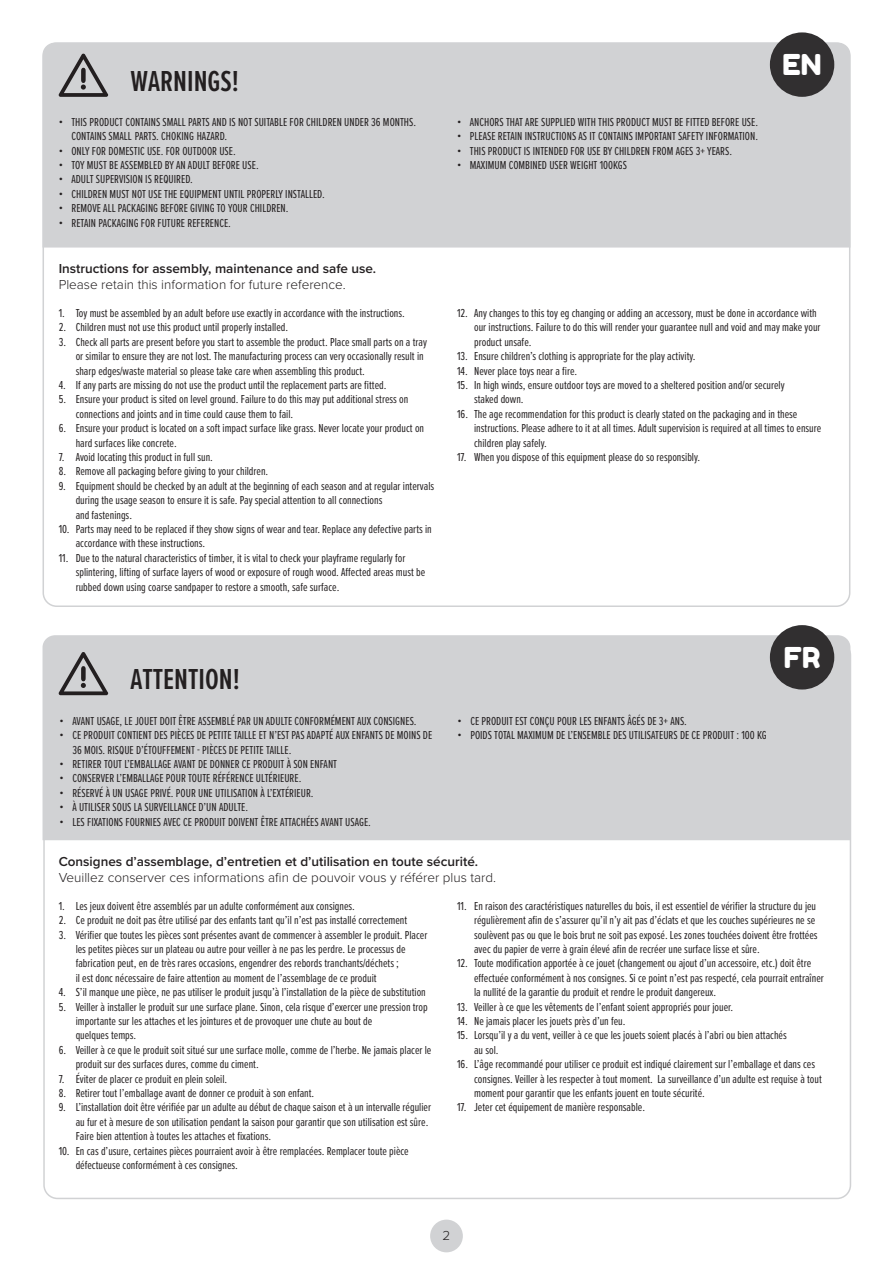
<style>
.page{position:relative;width:893px;height:1263px;background:#fff}
.page>*{position:absolute;margin:0;border:0;box-sizing:border-box;transform-origin:0 0}
.t1{font:600 30px "Proxima Nova Ex Cn";color:#231f20}
.t2{font:28.8px "Fredoka One";color:#fff}
.t3{font:300 13.5px/16.2px "Proxima Nova";color:#231f20}
.t4{font:600 13.5px/16.2px "Proxima Nova";color:#231f20}
.t5{font:12px/14.4px "Proxima Nova Ex Cn";color:#231f20}
.s1{font-weight:300}
.s2{font-weight:600}
</style>
<div class="page">
<div style="left:43px;top:43px;width:807px;height:205px;background:#d1d2d4"></div>
<div style="left:43px;top:635px;width:807px;height:205px;background:#d1d2d4"></div>
<div style="left:430px;top:1219px;width:33px;height:33px;background:#d1d2d4;border-radius:50%"></div>
<svg style="left:59px;top:54px;width:49px;height:43px;background:#a09fa1"></svg>
<svg style="left:59px;top:652px;width:49px;height:43px;background:#a0a0a2"></svg>
<div style="left:770px;top:32px;width:64px;height:65px;background:#312f30;border-radius:50%"></div>
<div style="left:770px;top:625px;width:64px;height:64px;background:#312f30;border-radius:50%"></div>
<p class="t1" style="left:131px;top:59px;width:110px">WARNINGS!</p>
<p class="t5" style="left:71px;top:114px;width:346px;text-indent:-13px">• THIS PRODUCT CONTAINS SMALL PARTS AND IS NOT SUITABLE FOR CHILDREN UNDER 36 MONTHS.<br>CONTAINS SMALL PARTS. CHOKING HAZARD.</p>
<p class="t5" style="left:59px;top:143px;width:179px">• ONLY FOR DOMESTIC USE. FOR OUTDOOR USE.</p>
<p class="t5" style="left:59px;top:157px;width:202px">• TOY MUST BE ASSEMBLED BY AN ADULT BEFORE USE.</p>
<p class="t5" style="left:59px;top:172px;width:136px">• ADULT SUPERVISION IS REQUIRED.</p>
<p class="t5" style="left:59px;top:186px;width:268px">• CHILDREN MUST NOT USE THE EQUIPMENT UNTIL PROPERLY INSTALLED.</p>
<p class="t5" style="left:59px;top:201px;width:231px">• REMOVE ALL PACKAGING BEFORE GIVING TO YOUR CHILDREN.</p>
<p class="t5" style="left:59px;top:215px;width:174px">• RETAIN PACKAGING FOR FUTURE REFERENCE.</p>
<p class="t4" style="left:59px;top:260px;width:319px">Instructions for assembly, maintenance and safe use.<br><span class="s1">Please retain this information for future reference.</span></p>
<p class="t5" style="left:59px;top:305px;width:348px">1. Toy must be assembled by an adult before use exactly in accordance with the instructions.</p>
<p class="t5" style="left:59px;top:320px;width:231px">2. Children must not use this product until properly installed.</p>
<p class="t5" style="left:76px;top:334px;width:353px;text-indent:-17px">3. Check all parts are present before you start to assemble the product. Place small parts on a tray or similar to ensure they are not lost. The manufacturing process can very occasionally result in sharp edges/waste material so please take care when assembling this product.</p>
<p class="t5" style="left:59px;top:377px;width:329px">4. If any parts are missing do not use the product until the replacement parts are fitted.</p>
<p class="t5" style="left:76px;top:392px;width:334px;text-indent:-17px">5. Ensure your product is sited on level ground. Failure to do this may put additional stress on connections and joints and in time could cause them to fail.</p>
<p class="t5" style="left:76px;top:420px;width:350px;text-indent:-17px">6. Ensure your product is located on a soft impact surface like grass. Never locate your product on hard surfaces like concrete.</p>
<p class="t5" style="left:59px;top:449px;width:156px">7. Avoid locating this product in full sun.</p>
<p class="t5" style="left:59px;top:464px;width:211px">8. Remove all packaging before giving to your children.</p>
<p class="t5" style="left:76px;top:478px;width:360px;text-indent:-17px">9. Equipment should be checked by an adult at the beginning of each season and at regular intervals during the usage season to ensure it is safe. Pay special attention to all connections<br>and fastenings.</p>
<p class="t5" style="left:76px;top:521px;width:358px;text-indent:-17px">10. Parts may need to be replaced if they show signs of wear and tear. Replace any defective parts in accordance with these instructions.</p>
<p class="t5" style="left:76px;top:550px;width:351px;text-indent:-17px">11. Due to the natural characteristics of timber, it is vital to check your playframe regularly for splintering, lifting of surface layers of wood or exposure of rough wood. Affected areas must be rubbed down using coarse sandpaper to restore a smooth, safe surface.</p>
<p class="t1" style="left:131px;top:657px;width:111px">ATTENTION!</p>
<p class="t5" style="left:60px;top:713px;width:359px">• AVANT USAGE, LE JOUET DOIT ÊTRE ASSEMBLÉ PAR UN ADULTE CONFORMÉMENT AUX CONSIGNES.</p>
<p class="t5" style="left:72px;top:727px;width:361px;text-indent:-13px">• CE PRODUIT CONTIENT DES PIÈCES DE PETITE TAILLE ET N’EST PAS ADAPTÉ AUX ENFANTS DE MOINS DE<br>36 MOIS. RISQUE D’ÉTOUFFEMENT - PIÈCES DE PETITE TAILLE.</p>
<p class="t5" style="left:60px;top:756px;width:279px">• RETIRER TOUT L’EMBALLAGE AVANT DE DONNER CE PRODUIT À SON ENFANT</p>
<p class="t5" style="left:60px;top:771px;width:243px">• CONSERVER L’EMBALLAGE POUR TOUTE RÉFÉRENCE ULTÉRIEURE.</p>
<p class="t5" style="left:60px;top:785px;width:255px">• RÉSERVÉ À UN USAGE PRIVÉ. POUR UNE UTILISATION À L’EXTÉRIEUR.</p>
<p class="t5" style="left:60px;top:799px;width:190px">• À UTILISER SOUS LA SURVEILLANCE D’UN ADULTE.</p>
<p class="t5" style="left:60px;top:814px;width:313px">• LES FIXATIONS FOURNIES AVEC CE PRODUIT DOIVENT ÊTRE ATTACHÉES AVANT USAGE.</p>
<p class="t5" style="left:457px;top:114px;width:302px">• ANCHORS THAT ARE SUPPLIED WITH THIS PRODUCT MUST BE FITTED BEFORE USE.</p>
<p class="t5" style="left:457px;top:129px;width:302px">• PLEASE RETAIN INSTRUCTIONS AS IT CONTAINS IMPORTANT SAFETY INFORMATION.</p>
<p class="t5" style="left:457px;top:143px;width:277px">• THIS PRODUCT IS INTENDED FOR USE BY CHILDREN FROM AGES 3+ YEARS.</p>
<p class="t5" style="left:457px;top:157px;width:171px">• MAXIMUM COMBINED USER WEIGHT 100KGS</p>
<p class="t2" style="left:783px;top:47px;width:41px">EN</p>
<p class="t5" style="left:474px;top:305px;width:348px;text-indent:-17px">12. Any changes to this toy eg changing or adding an accessory, must be done in accordance with our instructions. Failure to do this will render your guarantee null and void and may make your product unsafe.</p>
<p class="t5" style="left:457px;top:348px;width:240px">13. Ensure children’s clothing is appropriate for the play activity.</p>
<p class="t5" style="left:457px;top:363px;width:122px">14. Never place toys near a fire.</p>
<p class="t5" style="left:474px;top:377px;width:312px;text-indent:-17px">15. In high winds, ensure outdoor toys are moved to a sheltered position and/or securely staked down.</p>
<p class="t5" style="left:474px;top:406px;width:349px;text-indent:-17px">16. The age recommendation for this product is clearly stated on the packaging and in these instructions. Please adhere to it at all times. Adult supervision is required at all times to ensure children play safely.</p>
<p class="t5" style="left:457px;top:449px;width:245px">17. When you dispose of this equipment please do so responsibly.</p>
<p class="t5" style="left:458px;top:713px;width:231px">• CE PRODUIT EST CONÇU POUR LES ENFANTS ÂGÉS DE 3+ ANS.</p>
<p class="t5" style="left:458px;top:727px;width:311px">• POIDS TOTAL MAXIMUM DE L’ENSEMBLE DES UTILISATEURS DE CE PRODUIT : 100 KG</p>
<p class="t2" style="left:784px;top:640px;width:38px">FR</p>
<p class="t3" style="left:59px;top:852px;width:439px"><span class="s2">Consignes d’assemblage, d’entretien et d’utilisation en toute sécurité.<br></span>Veuillez conserver ces informations afin de pouvoir vous y référer plus tard.</p>
<p class="t5" style="left:59px;top:898px;width:298px">1. Les jeux doivent être assemblés par un adulte conformément aux consignes.</p>
<p class="t5" style="left:59px;top:912px;width:350px">2. Ce produit ne doit pas être utilisé par des enfants tant qu’il n’est pas installé correctement</p>
<p class="t5" style="left:76px;top:927px;width:353px;text-indent:-17px">3. Vérifier que toutes les pièces sont présentes avant de commencer à assembler le produit. Placer les petites pièces sur un plateau ou autre pour veiller à ne pas les perdre. Le processus de fabrication peut, en de très rares occasions, engendrer des rebords tranchants/déchets ;<br>il est donc nécessaire de faire attention au moment de l’assemblage de ce produit</p>
<p class="t5" style="left:59px;top:984px;width:369px">4. S’il manque une pièce, ne pas utiliser le produit jusqu’à l’installation de la pièce de substitution</p>
<p class="t5" style="left:76px;top:999px;width:354px;text-indent:-17px">5. Veiller à installer le produit sur une surface plane. Sinon, cela risque d’exercer une pression trop importante sur les attaches et les jointures et de provoquer une chute au bout de<br>quelques temps.</p>
<p class="t5" style="left:76px;top:1042px;width:357px;text-indent:-17px">6. Veiller à ce que le produit soit situé sur une surface molle, comme de l’herbe. Ne jamais placer le produit sur des surfaces dures, comme du ciment.</p>
<p class="t5" style="left:59px;top:1071px;width:170px">7. Éviter de placer ce produit en plein soleil.</p>
<p class="t5" style="left:59px;top:1085px;width:257px">8. Retirer tout l’emballage avant de donner ce produit à son enfant.</p>
<p class="t5" style="left:76px;top:1100px;width:357px;text-indent:-17px">9. L’installation doit être vérifiée par un adulte au début de chaque saison et à un intervalle régulier au fur et à mesure de son utilisation pendant la saison pour garantir que son utilisation est sûre.<br>Faire bien attention à toutes les attaches et fixations.</p>
<p class="t5" style="left:76px;top:1143px;width:335px;text-indent:-17px">10. En cas d’usure, certaines pièces pourraient avoir à être remplacées. Remplacer toute pièce défectueuse conformément à ces consignes.</p>
<p class="t5" style="left:474px;top:898px;width:345px;text-indent:-17px">11. En raison des caractéristiques naturelles du bois, il est essentiel de vérifier la structure du jeu régulièrement afin de s’assurer qu’il n’y ait pas d’éclats et que les couches supérieures ne se soulèvent pas ou que le bois brut ne soit pas exposé. Les zones touchées doivent être frottées avec du papier de verre à grain élevé afin de recréer une surface lisse et sûre.</p>
<p class="t5" style="left:474px;top:956px;width:351px;text-indent:-17px">12. Toute modification apportée à ce jouet (changement ou ajout d’un accessoire, etc.) doit être effectuée conformément à nos consignes. Si ce point n’est pas respecté, cela pourrait entraîner la nullité de la garantie du produit et rendre le produit dangereux.</p>
<p class="t5" style="left:457px;top:999px;width:278px">13. Veiller à ce que les vêtements de l’enfant soient appropriés pour jouer.</p>
<p class="t5" style="left:457px;top:1013px;width:170px">14. Ne jamais placer les jouets près d’un feu.</p>
<p class="t5" style="left:474px;top:1028px;width:314px;text-indent:-17px">15. Lorsqu’il y a du vent, veiller à ce que les jouets soient placés à l’abri ou bien attachés au sol.</p>
<p class="t5" style="left:474px;top:1056px;width:349px;text-indent:-17px">16. L’âge recommandé pour utiliser ce produit est indiqué clairement sur l’emballage et dans ces consignes. Veiller à les respecter à tout moment. La surveillance d’un adulte est requise à tout moment pour garantir que les enfants jouent en toute sécurité.</p>
<p class="t5" style="left:457px;top:1100px;width:189px">17. Jeter cet équipement de manière responsable.</p>
<p class="t3" style="left:443px;top:1227px;width:9px">2</p>
</div>
